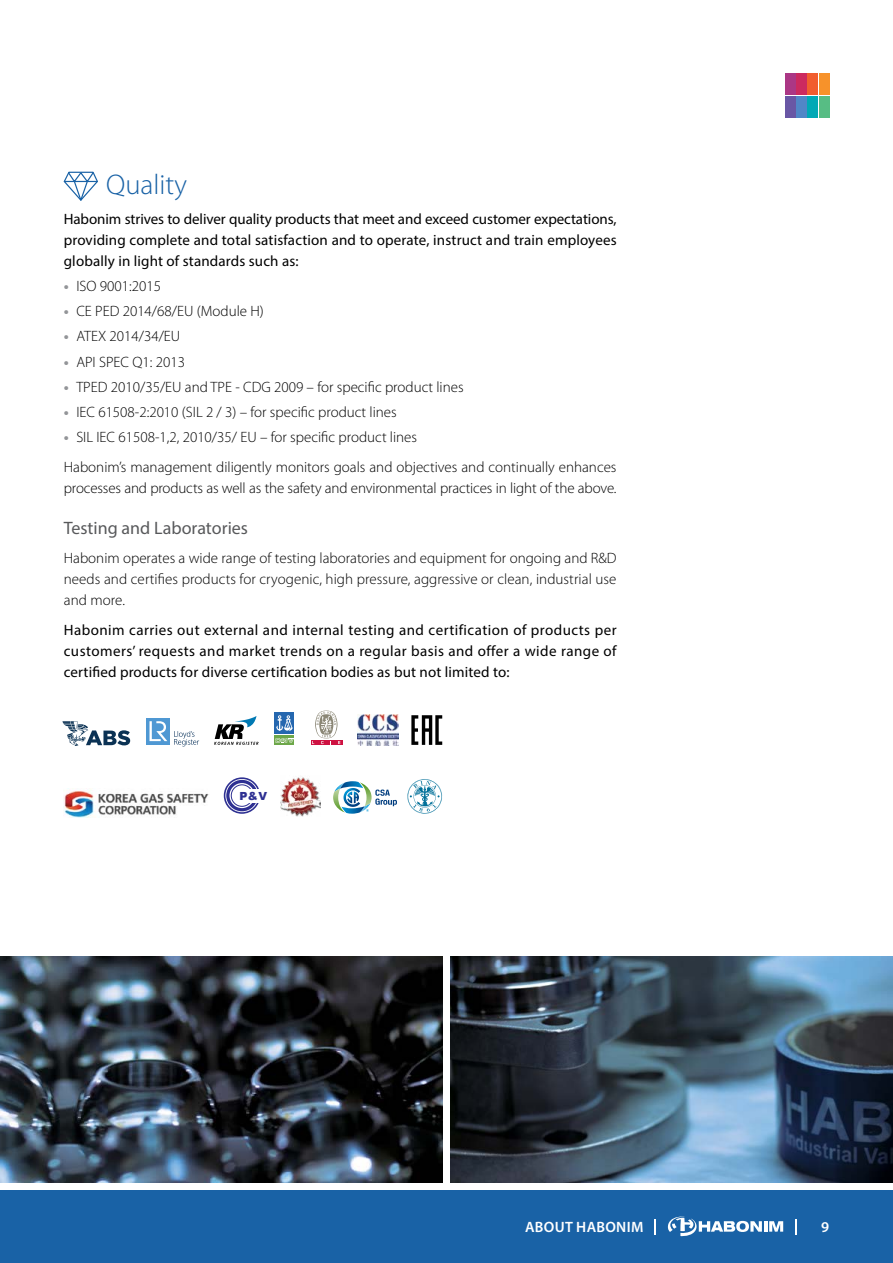
<style>
.page{position:relative;width:893px;height:1263px;background:#fff}
.page>*{position:absolute;margin:0;border:0;box-sizing:border-box;transform-origin:0 0}
.t1{font:300 28.5px "Myriad Pro";color:#1962a6}
.t2{font:18px "Myriad Pro";color:#58595b}
.t3{font:300 15px/21px "Myriad Pro";color:#000}
.t4{font:15px/21px "Myriad Pro";letter-spacing:.01em;color:#000;text-align:justify}
.t5{font:600 15px "Myriad Pro";letter-spacing:.02em;color:#fff}
.t6{font:900 11.1px "Arial";color:#2e3092}
.s1{font-weight:700;color:#939598}
</style>
<div class="page">
<div style="left:0;top:1191px;width:893px;height:72px;background:#1962a6"></div>
<svg style="left:668px;top:1216px;width:115px;height:21px"></svg>
<svg style="left:795px;top:1219px;width:1px;height:15px"></svg>
<svg style="left:655px;top:1219px;width:1px;height:15px"></svg>
<svg style="left:63px;top:171px;width:35px;height:30px"></svg>
<svg style="left:63px;top:721px;width:67px;height:25px"></svg>
<svg style="left:311px;top:740px;width:31px;height:5px"></svg>
<svg style="left:312px;top:711px;width:28px;height:33px"></svg>
<div style="left:275px;top:712px;width:19px;height:22px;background:#2567af"></div>
<div style="left:275px;top:735px;width:19px;height:10px;background:#6da749"></div>
<svg style="left:275px;top:738px;width:19px;height:5px"></svg>
<svg style="left:276px;top:715px;width:17px;height:16px"></svg>
<svg style="left:214px;top:716px;width:45px;height:29px"></svg>
<div style="left:146px;top:719px;width:23px;height:26px;background:#4f98d3"></div>
<svg style="left:149px;top:721px;width:18px;height:20px"></svg>
<svg style="left:174px;top:731px;width:25px;height:15px"></svg>
<svg style="left:407px;top:779px;width:36px;height:35px"></svg>
<img style="left:280px;top:777px;width:41px;height:39px">
<div style="left:224px;top:777px;width:36px;height:37px;border:2px solid #2e3092;border-radius:50%"></div>
<div style="left:226px;top:780px;width:32px;height:31px;border:3px solid #2e3092;border-radius:50%"></div>
<div style="left:231px;top:784px;width:22px;height:23px;border:1px solid #2e3092;border-radius:50%"></div>
<div style="left:237px;top:789px;width:35px;height:13px;background:#fff"></div>
<svg style="left:411px;top:715px;width:31px;height:30px"></svg>
<img style="left:357px;top:715px;width:41px;height:30px">
<img style="left:64px;top:788px;width:145px;height:30px">
<svg style="left:333px;top:781px;width:64px;height:33px"></svg>
<img style="left:451px;top:957px;width:442px;height:225px">
<img style="left:0;top:957px;width:442px;height:225px">
<div style="left:786px;top:74px;width:10px;height:21px;background:#ab3785"></div>
<div style="left:808px;top:74px;width:10px;height:21px;background:#f15d2e"></div>
<div style="left:819px;top:74px;width:10px;height:21px;background:#f7922a"></div>
<div style="left:797px;top:74px;width:10px;height:21px;background:#cc2a5f"></div>
<div style="left:786px;top:96px;width:10px;height:21px;background:#6957a5"></div>
<div style="left:808px;top:96px;width:10px;height:21px;background:#00a9b5"></div>
<div style="left:819px;top:96px;width:10px;height:21px;background:#57bd84"></div>
<div style="left:797px;top:96px;width:10px;height:21px;background:#5087c7"></div>
<h1 class="t1" style="left:106px;top:167px;width:82px">Quality</h1>
<p class="t4" style="left:64px;top:208px;width:554px">Habonim strives to deliver quality products that meet and exceed customer expectations, providing complete and total satisfaction and to operate, instruct and train employees globally in light of standards such as:</p>
<p class="t3" style="left:64px;top:275px;width:99px"><span class="s1">•</span> ISO 9001:2015</p>
<p class="t3" style="left:64px;top:300px;width:202px"><span class="s1">•</span> CE PED 2014/68/EU (Module H)</p>
<p class="t3" style="left:64px;top:326px;width:118px"><span class="s1">•</span> ATEX 2014/34/EU</p>
<p class="t3" style="left:64px;top:351px;width:123px"><span class="s1">•</span> API SPEC Q1: 2013</p>
<p class="t3" style="left:64px;top:376px;width:401px"><span class="s1">•</span> TPED 2010/35/EU and TPE - CDG 2009 – for specific product lines</p>
<p class="t3" style="left:64px;top:401px;width:334px"><span class="s1">•</span> IEC 61508-2:2010 (SIL 2 / 3) – for specific product lines</p>
<p class="t3" style="left:64px;top:422px;width:554px;line-height:29.5px"><span class="s1">•</span> SIL IEC 61508-1,2, 2010/35/ EU – for specific product lines<br>Habonim’s management diligently monitors goals and objectives and continually enhances</p>
<p class="t3" style="left:64px;top:477px;width:554px">processes and products as well as the safety and environmental practices in light of the above.</p>
<p class="t2" style="left:64px;top:517px;width:186px">Testing and Laboratories</p>
<p class="t3" style="left:64px;top:548px;width:554px;text-align:justify">Habonim operates a wide range of testing laboratories and equipment for ongoing and R&amp;D needs and certifies products for cryogenic, high pressure, aggressive or clean, industrial use and more.</p>
<p class="t4" style="left:64px;top:619px;width:554px">Habonim carries out external and internal testing and certification of products per customers’ requests and market trends on a regular basis and offer a wide range of certified products for diverse certification bodies as but not limited to:</p>
<p class="t6" style="left:239px;top:788px;width:29px">P &amp; V</p>
<p class="t5" style="left:525px;top:1217px;width:120px">ABOUT HABONIM</p>
<p class="t5" style="left:821px;top:1217px;width:10px">9</p>
</div>
